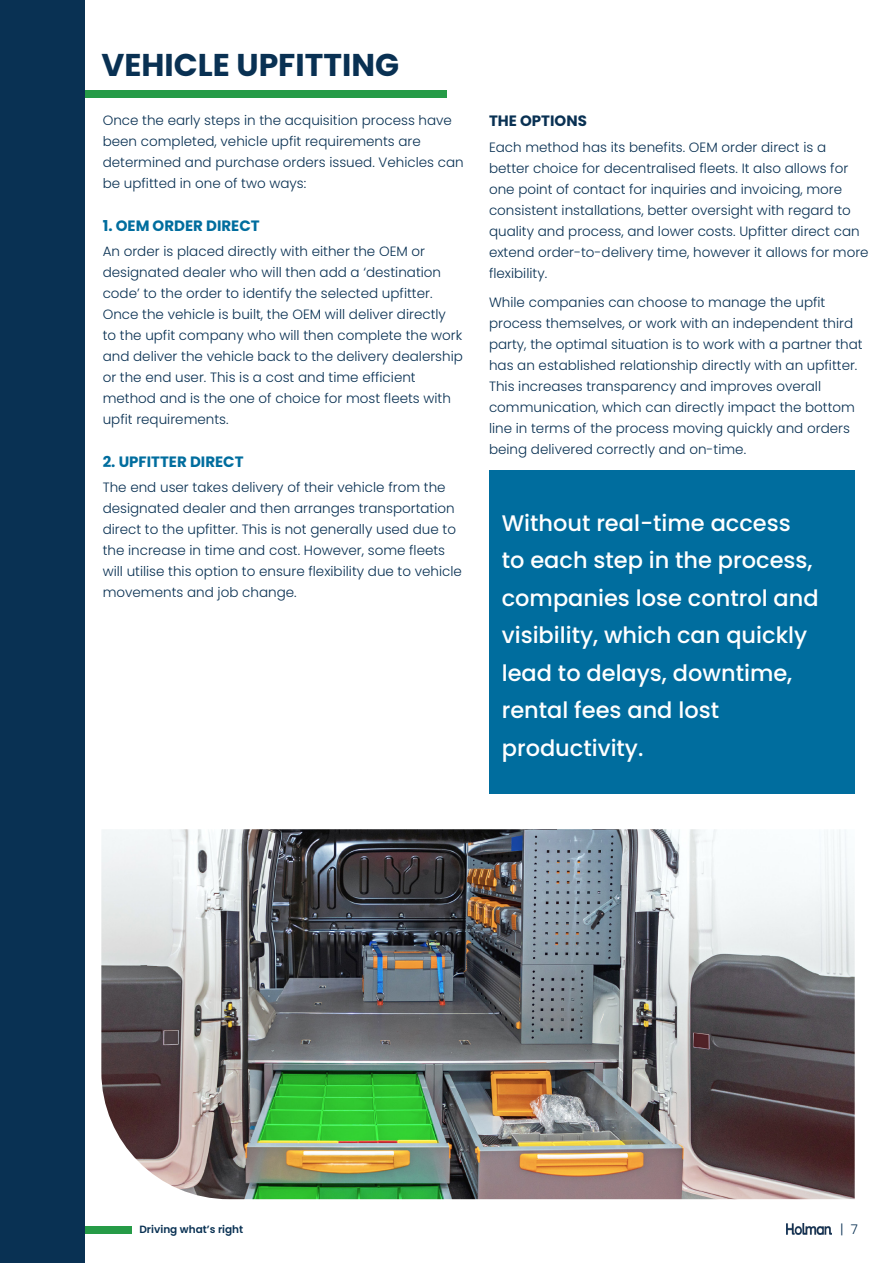
<style>
.page{position:relative;width:893px;height:1263px;background:#fff}
.page>*{position:absolute;margin:0;border:0;box-sizing:border-box;transform-origin:0 0}
.t1{font:700 31.5px "Poppins";color:#093153}
.Body_text{font:500 22.5px/37.5px "Poppins";color:#fff}
.Subheading{font:700 15px "Poppins";color:#006d9e}
.Subheading-2{font:700 15px "Poppins";color:#093153}
.Body_text-2{font:300 13.5px/21px "Poppins";color:#093153}
.t2{font:300 13.35px "Poppins";color:#093153}
.t3{font:600 10.5px "Poppins";color:#093153}
</style>
<div class="page">
<img style="left:787px;top:1224px;width:44px;height:10px">
<div style="left:0;top:1226px;width:132px;height:7px;background:#269b47"></div>
<div style="left:0;top:90px;width:446px;height:8px;background:#269b47"></div>
<div style="left:0;top:0;width:85px;height:1263px;background:#093153"></div>
<div style="left:489px;top:470px;width:366px;height:323px;background:#006d9e"></div>
<img style="left:101px;top:829px;width:754px;height:370px">
<p class="t1" style="left:101px;top:46px;width:299px">VEHICLE UPFITTING</p>
<p class="Body_text-2" style="left:103px;top:109px;width:362px">Once the early steps in the acquisition process have been completed, vehicle upfit requirements are determined and purchase orders issued. Vehicles can be upfitted in one of two ways:</p>
<p class="Subheading" style="left:103px;top:217px;width:158px">1. OEM ORDER DIRECT</p>
<p class="Body_text-2" style="left:103px;top:241px;width:362px">An order is placed directly with either the OEM or designated dealer who will then add a ‘destination code’ to the order to identify the selected upfitter.<br>Once the vehicle is built, the OEM will deliver directly<br>to the upfit company who will then complete the work and deliver the vehicle back to the delivery dealership or the end user. This is a cost and time efficient method and is the one of choice for most fleets with upfit requirements.</p>
<p class="Subheading" style="left:103px;top:453px;width:142px">2. UPFITTER DIRECT</p>
<p class="Body_text-2" style="left:103px;top:477px;width:361px">The end user takes delivery of their vehicle from the designated dealer and then arranges transportation direct to the upfitter. This is not generally used due to the increase in time and cost. However, some fleets will utilise this option to ensure flexibility due to vehicle movements and job change.</p>
<p class="Subheading-2" style="left:489px;top:112px;width:99px">THE OPTIONS</p>
<p class="Body_text-2" style="left:489px;top:136px;width:381px">Each method has its benefits. OEM order direct is a better choice for decentralised fleets. It also allows for one point of contact for inquiries and invoicing, more consistent installations, better oversight with regard to quality and process, and lower costs. Upfitter direct can extend order-to-delivery time, however it allows for more flexibility.</p>
<p class="Body_text-2" style="left:489px;top:292px;width:375px">While companies can choose to manage the upfit process themselves, or work with an independent third party, the optimal situation is to work with a partner that has an established relationship directly with an upfitter.<br>This increases transparency and improves overall communication, which can directly impact the bottom line in terms of the process moving quickly and orders being delivered correctly and on-time.</p>
<p class="Body_text" style="left:502px;top:504px;width:318px">Without real-time access to each step in the process, companies lose control and visibility, which can quickly lead to delays, downtime, rental fees and lost productivity.</p>
<p class="t3" style="left:139px;top:1223px;width:105px">Driving what’s right</p>
<p class="t2" style="left:840px;top:1221px;width:19px">| 7</p>
</div>
